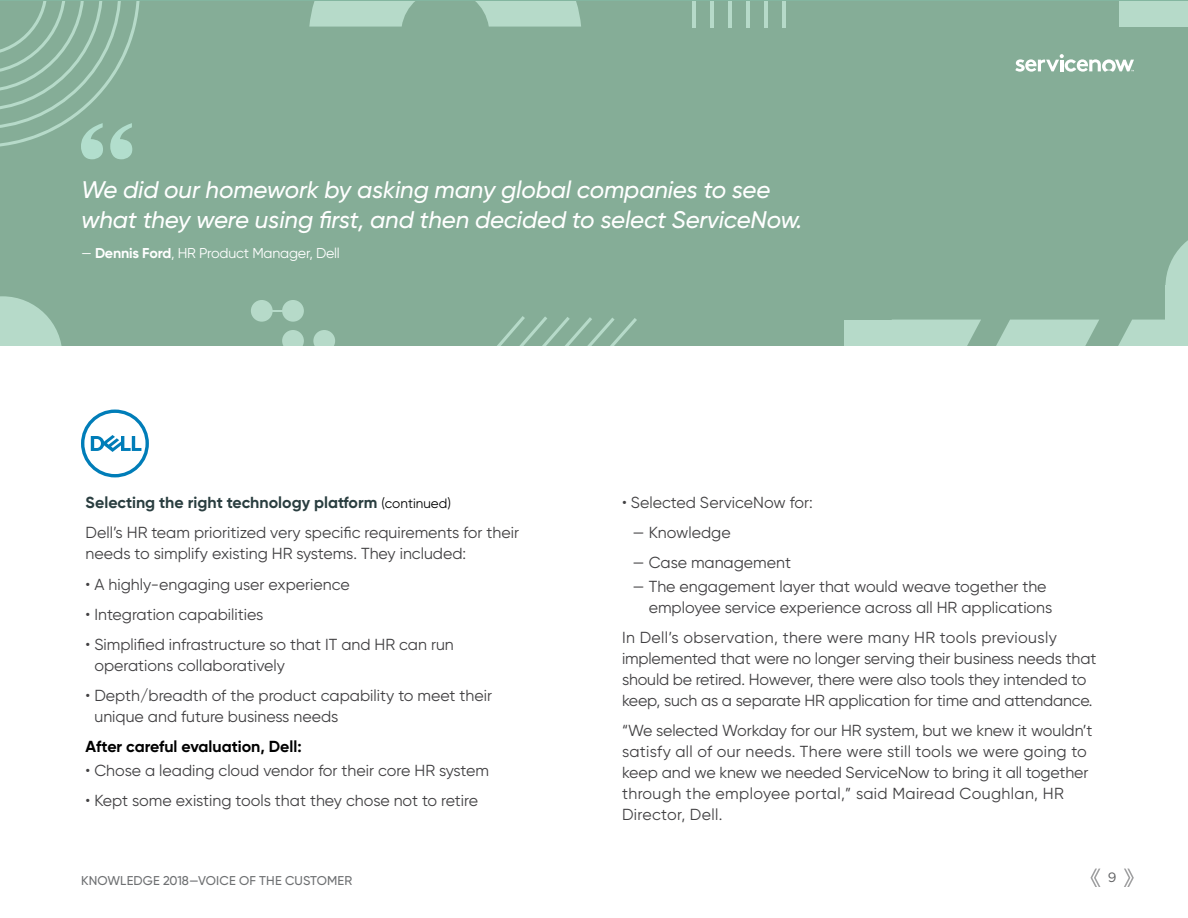
<style>
.page{position:relative;width:1188px;height:918px;background:#fff}
.page>*{position:absolute;margin:0;border:0;box-sizing:border-box;transform-origin:0 0}
.t1{font:italic 500 24px/30px "Gilroy";letter-spacing:-.005em;color:#fff}
.t2{font:15.9px/21px "Gilroy";color:#414042}
.t3{font:700 15.9px "Gilroy";color:#2a3e40}
.t4{font:700 15.9px "Gilroy";color:#000}
.t5{font:14.25px "Gilroy";letter-spacing:-.015em;color:#fff}
.t6{font:13.5px "Gotham";color:#5f6062}
.t7{font:500 12.75px "Gilroy";letter-spacing:.01em;color:#6e7072}
.s1{font-weight:700}
.s2{font-weight:400;font-size:13.5px;color:#000}
</style>
<div class="page">
<svg style="left:1124px;top:869px;width:10px;height:18px"></svg>
<svg style="left:1090px;top:869px;width:10px;height:18px"></svg>
<div style="left:0;top:2px;width:1188px;height:344px;background:#85ad97"></div>
<svg style="left:0;top:296px;width:62px;height:50px"></svg>
<hr style="left:262px;top:310px;width:31px;height:2px;background:#b6dac9">
<div style="left:282px;top:300px;width:22px;height:22px;background:#b6dac9;border-radius:50%"></div>
<svg style="left:282px;top:330px;width:22px;height:16px"></svg>
<svg style="left:313px;top:330px;width:22px;height:16px"></svg>
<div style="left:251px;top:300px;width:22px;height:22px;background:#b6dac9;border-radius:50%"></div>
<svg style="left:497px;top:316px;width:140px;height:30px"></svg>
<hr style="left:693px;top:2px;width:3px;height:26px;background:#b6dac9">
<hr style="left:711px;top:2px;width:3px;height:26px;background:#b6dac9">
<hr style="left:729px;top:2px;width:3px;height:26px;background:#b6dac9">
<hr style="left:747px;top:2px;width:3px;height:26px;background:#b6dac9">
<hr style="left:764px;top:2px;width:3px;height:26px;background:#b6dac9">
<hr style="left:782px;top:2px;width:3px;height:26px;background:#b6dac9">
<svg style="left:936px;top:320px;width:45px;height:26px"></svg>
<svg style="left:1118px;top:240px;width:70px;height:106px"></svg>
<svg style="left:996px;top:320px;width:103px;height:26px;background:#afd3c2"></svg>
<div style="left:1165px;top:285px;width:23px;height:61px;background:#b6dac9"></div>
<svg style="left:309px;top:2px;width:272px;height:25px"></svg>
<div style="left:845px;top:320px;width:91px;height:26px;background:#b6dac9"></div>
<div style="left:1120px;top:2px;width:68px;height:25px;background:#b6dac9"></div>
<svg style="left:1015px;top:54px;width:119px;height:18px"></svg>
<svg style="left:0;top:2px;width:140px;height:157px"></svg>
<svg style="left:81px;top:410px;width:68px;height:67px"></svg>
<h1 class="t1" style="left:81px;top:174px;width:723px">We did our homework by asking many global companies to see what they were using first, and then decided to select ServiceNow.</h1>
<p class="t5" style="left:81px;top:244px;width:260px">— <span class="s1">Dennis Ford</span>, HR Product Manager, Dell</p>
<p class="t3" style="left:86px;top:492px;width:367px">Selecting the right technology platform <span class="s2">(continued)</span></p>
<p class="t2" style="left:622px;top:492px;width:192px">• Selected ServiceNow for:</p>
<p class="t2" style="left:633px;top:522px;width:100px">— Knowledge</p>
<p class="t2" style="left:633px;top:552px;width:160px">— Case management</p>
<p class="t2" style="left:649px;top:576px;width:405px;text-indent:-16px">— The engagement layer that would weave together the employee service experience across all HR applications</p>
<p class="t2" style="left:622px;top:627px;width:476px">In Dell’s observation, there were many HR tools previously implemented that were no longer serving their business needs that should be retired. However, there were also tools they intended to keep, such as a separate HR application for time and attendance.</p>
<p class="t2" style="left:622px;top:720px;width:472px">“We selected Workday for our HR system, but we knew it wouldn’t satisfy all of our needs. There were still tools we were going to keep and we knew we needed ServiceNow to bring it all together through the employee portal,” said Mairead Coughlan, HR Director, Dell.</p>
<p class="t2" style="left:86px;top:522px;width:435px">Dell’s HR team prioritized very specific requirements for their needs to simplify existing HR systems. They included:</p>
<p class="t2" style="left:86px;top:573px;width:266px">• A highly-engaging user experience</p>
<p class="t2" style="left:86px;top:603px;width:179px">• Integration capabilities</p>
<p class="t2" style="left:94px;top:634px;width:361px;text-indent:-9px">• Simplified infrastructure so that IT and HR can run operations collaboratively</p>
<p class="t2" style="left:94px;top:685px;width:399px;text-indent:-9px">• Depth/breadth of the product capability to meet their unique and future business needs</p>
<p class="t4" style="left:86px;top:737px;width:218px">After careful evaluation, Dell:</p>
<p class="t2" style="left:86px;top:760px;width:405px">• Chose a leading cloud vendor for their core HR system</p>
<p class="t2" style="left:86px;top:790px;width:394px">• Kept some existing tools that they chose not to retire</p>
<p class="t7" style="left:81px;top:873px;width:273px">KNOWLEDGE 2018—VOICE OF THE CUSTOMER</p>
<p class="t6" style="left:1108px;top:869px;width:10px">9</p>
</div>
